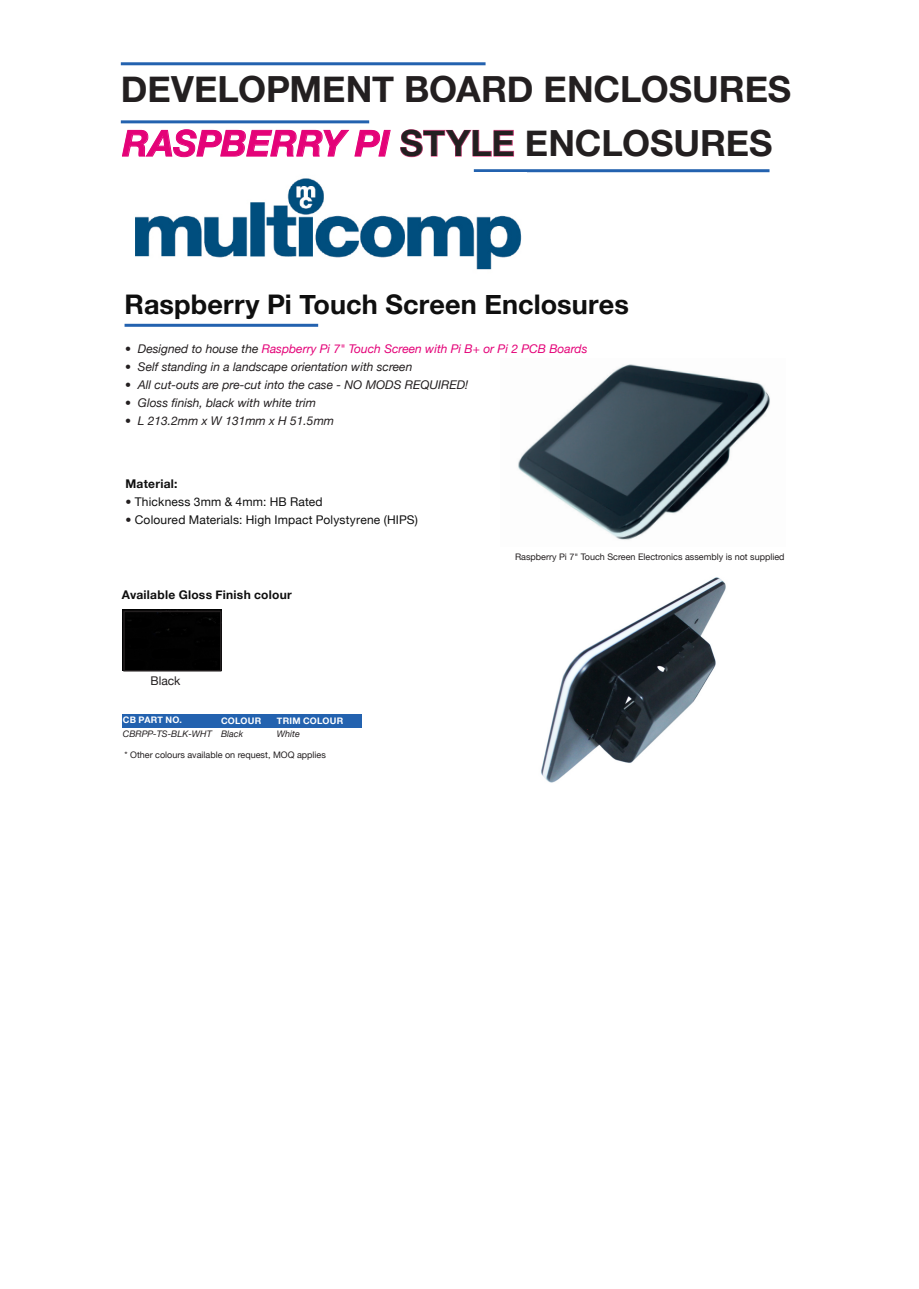
<style>
.page{position:relative;width:919px;height:1289px;background:#fff}
.page>*{position:absolute;margin:0;border:0;box-sizing:border-box;transform-origin:0 0}
.t1{font:700 36px "Helvetica Neue";color:#231f20}
.t2{font:700 27px "Helvetica Neue";letter-spacing:.005em;color:#0f0f0f}
.t3{font:italic 12px "Helvetica Neue";color:#231f20}
.t4{font:12px "Helvetica Neue";letter-spacing:.015em;color:#0f0f0f}
.t5{font:italic 12px "Helvetica Neue";color:#e40278}
.t6{font:700 12px "Helvetica Neue";letter-spacing:.02em;color:#0f0f0f}
.t7{font:12px "Helvetica Neue";color:#231f20}
.t8{font:9px "Helvetica Neue";color:#231f20}
.t9{font:italic 9px "Helvetica Neue";color:#231f20}
.t10{font:700 9px "Helvetica Neue";letter-spacing:.025em;color:#fff}
.s1{font-style:italic;color:#e40278}
.s2{color:#231f20}
.s3{font-style:italic;color:#231f20}
</style>
<div class="page">
<hr style="left:121px;top:62px;width:364px;height:3px;background:#2362af">
<hr style="left:121px;top:120px;width:248px;height:3px;background:#2362af">
<svg style="left:122px;top:129px;width:269px;height:28px"></svg>
<svg style="left:400px;top:129px;width:114px;height:28px"></svg>
<hr style="left:124px;top:324px;width:194px;height:3px;background:#2362af">
<hr style="left:474px;top:169px;width:295px;height:3px;background:#2362af">
<img style="left:541px;top:577px;width:185px;height:206px">
<div style="left:123px;top:714px;width:239px;height:14px;background:#2362af"></div>
<div style="left:122px;top:610px;width:96px;height:60px;background:#010101"></div>
<div style="left:123px;top:610px;width:98px;height:61px;border:2px solid #231f20"></div>
<img style="left:518px;top:364px;width:252px;height:176px">
<img style="left:135px;top:178px;width:387px;height:92px">
<p class="t1" style="left:121px;top:61px;width:672px">DEVELOPMENT BOARD ENCLOSURES</p>
<p class="t1" style="left:123px;top:115px;width:651px"><span class="s1">RASPBERRY PI</span> STYLE ENCLOSURES</p>
<p class="t2" style="left:124px;top:283px;width:505px">Raspberry Pi Touch Screen Enclosures</p>
<p class="t5" style="left:125px;top:340px;width:463px"><span class="s2">• Designed to house the</span> Raspberry Pi 7" Touch Screen with Pi B+ or Pi 2 PCB Boards</p>
<p class="t3" style="left:125px;top:358px;width:288px">• Self standing in a landscape orientation with screen</p>
<p class="t3" style="left:125px;top:376px;width:344px">• All cut-outs are pre-cut into the case - NO MODS REQUIRED!</p>
<p class="t3" style="left:125px;top:394px;width:192px">• Gloss finish, black with white trim</p>
<p class="t3" style="left:125px;top:412px;width:210px">• L 213.2mm x W 131mm x H 51.5mm</p>
<p class="t6" style="left:125px;top:474px;width:54px">Material:</p>
<p class="t4" style="left:125px;top:493px;width:199px"><span class="s3">•</span> Thickness 3mm &amp; 4mm: HB Rated</p>
<p class="t4" style="left:125px;top:511px;width:294px"><span class="s3">•</span> Coloured Materials: High Impact Polystyrene (HIPS)</p>
<p class="t6" style="left:122px;top:585px;width:171px">Available Gloss Finish colour</p>
<p class="t7" style="left:150px;top:672px;width:31px">Black</p>
<p class="t10" style="left:123px;top:713px;width:61px">CB PART NO.</p>
<p class="t9" style="left:123px;top:727px;width:91px">CBRPP-TS-BLK-WHT</p>
<p class="t10" style="left:277px;top:713px;width:68px">TRIM COLOUR</p>
<p class="t9" style="left:277px;top:727px;width:25px">White</p>
<p class="t8" style="left:124px;top:748px;width:203px">* Other colours available on request, MOQ applies</p>
<p class="t10" style="left:221px;top:713px;width:42px">COLOUR</p>
<p class="t9" style="left:221px;top:727px;width:23px">Black</p>
<p class="t8" style="left:515px;top:550px;width:271px">Raspberry Pi 7" Touch Screen Electronics assembly is not supplied</p>
</div>
